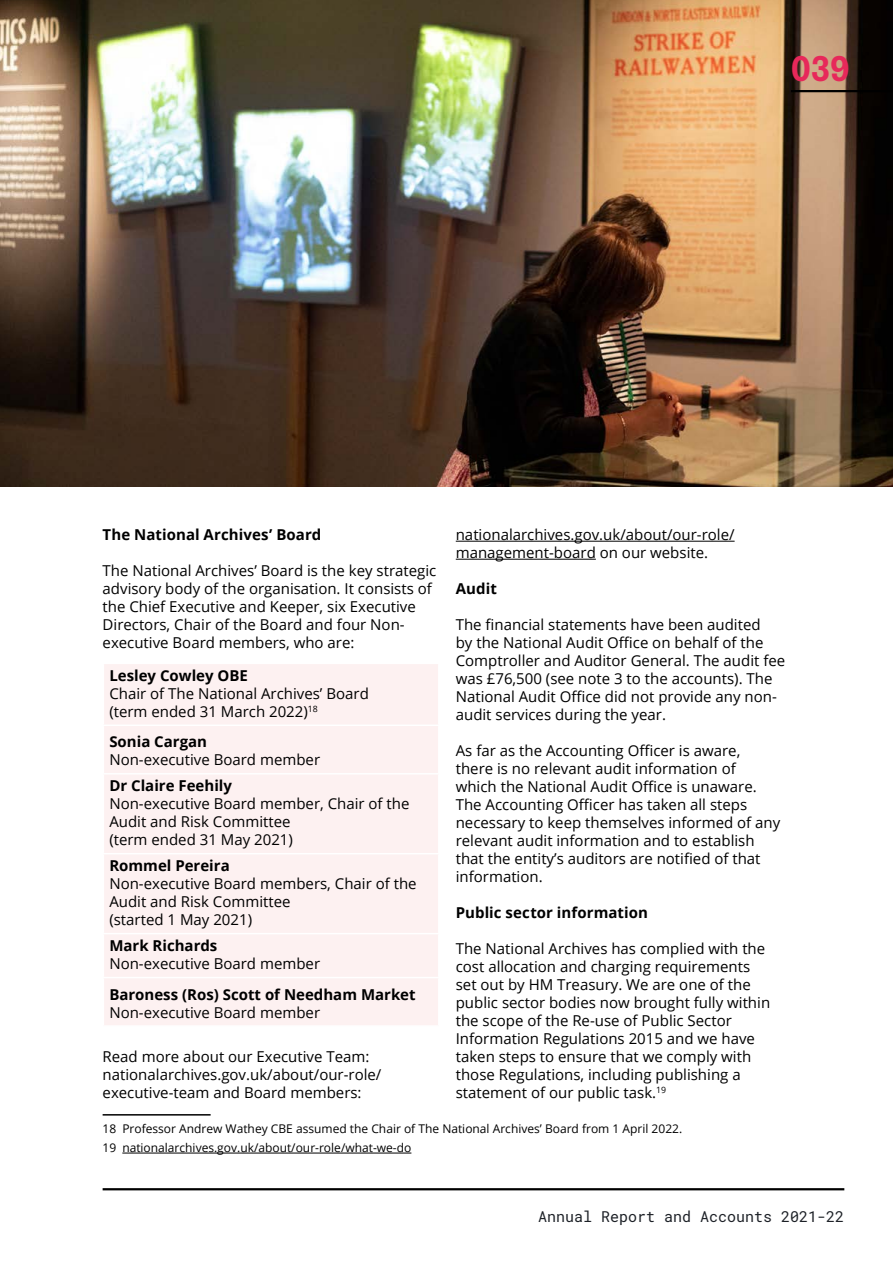
<style>
.page{position:relative;width:893px;height:1263px;background:#fff}
.page>*{position:absolute;margin:0;border:0;box-sizing:border-box;transform-origin:0 0}
.t1{font:700 condensed 36px "Supria Sans";color:#e7285a}
.Body-copy{font:15px/18px "Open Sans";color:#000}
.Body-copy-2{font:700 15px/18px "Open Sans";color:#000}
.t2{font:15px "Roboto Mono";color:#1d2127}
.H4-contents-subhead{font:700 15px "Open Sans";letter-spacing:.005em;color:#000}
.Footnote{font:12px "Open Sans";color:#000}
.s1{font-weight:700}
.s2{font-weight:400}
</style>
<div class="page">
<div style="left:104px;top:664px;width:334px;height:361px;background:#fdf1f1"></div>
<hr style="left:103px;top:724px;width:337px;height:2px;background:#fff">
<hr style="left:103px;top:773px;width:337px;height:1px;background:#fff">
<hr style="left:103px;top:853px;width:337px;height:1px;background:#fff">
<hr style="left:103px;top:933px;width:337px;height:1px;background:#fff">
<hr style="left:103px;top:977px;width:337px;height:1px;background:#fff">
<hr style="left:103px;top:1114px;width:108px;height:1px;background:#000">
<hr style="left:122px;top:1153px;width:289px;height:1px;background:#000">
<hr style="left:456px;top:541px;width:279px;height:1px;background:#000">
<hr style="left:456px;top:559px;width:140px;height:1px;background:#000">
<img style="left:0;top:0;width:893px;height:486px">
<hr style="left:103px;top:1188px;width:741px;height:2px;background:#000">
<hr style="left:791px;top:90px;width:102px;height:2px;background:#000">
<h1 class="t1" style="left:791px;top:47px;width:61px">039</h1>
<p class="Body-copy-2" style="left:103px;top:525px;width:220px">The National Archives’ Board</p>
<p class="Body-copy" style="left:103px;top:561px;width:335px">The National Archives’ Board is the key strategic advisory body of the organisation. It consists of the Chief Executive and Keeper, six Executive Directors, Chair of the Board and four Non&shy;executive Board members, who are:</p>
<p class="Body-copy-2" style="left:109px;top:666px;width:140px">Lesley Cowley OBE</p>
<p class="Body-copy" style="left:109px;top:684px;width:261px">Chair of The National Archives’ Board</p>
<p class="Body-copy" style="left:109px;top:702px;width:210px">(term ended 31 March 2022)<sup>18</sup></p>
<p class="Body-copy" style="left:109px;top:732px;width:212px"><span class="s1">Sonia Cargan<br></span>Non-executive Board member</p>
<p class="Body-copy-2" style="left:109px;top:776px;width:124px">Dr Claire Feehily</p>
<p class="Body-copy" style="left:109px;top:794px;width:302px">Non-executive Board member, Chair of the<br>Audit and Risk Committee<br>(term ended 31 May 2021)</p>
<p class="Body-copy-2" style="left:109px;top:856px;width:122px">Rommel Pereira</p>
<p class="Body-copy" style="left:109px;top:874px;width:309px">Non-executive Board members, Chair of the<br>Audit and Risk Committee<br>(started 1 May 2021)</p>
<p class="Body-copy-2" style="left:109px;top:936px;width:110px">Mark Richards</p>
<p class="Body-copy" style="left:109px;top:954px;width:212px">Non-executive Board member</p>
<p class="Body-copy-2" style="left:109px;top:985px;width:308px">Baroness (Ros) Scott of Needham Market<br><span class="s2">Non-executive Board member</span></p>
<p class="Body-copy" style="left:103px;top:1047px;width:280px">Read more about our Executive Team: nationalarchives.gov.uk/about/our-role/ executive-team and Board members:</p>
<p class="Footnote" style="left:103px;top:1121px;width:581px">18 Professor Andrew Wathey CBE assumed the Chair of The National Archives’ Board from 1 April 2022.</p>
<p class="Footnote" style="left:103px;top:1139px;width:310px">19 nationalarchives.gov.uk/about/our-role/what-we-do</p>
<p class="Body-copy" style="left:456px;top:525px;width:280px">nationalarchives.gov.uk/about/our-role/ management-board on our website.</p>
<p class="H4-contents-subhead" style="left:456px;top:578px;width:43px">Audit</p>
<p class="Body-copy" style="left:456px;top:615px;width:331px">The financial statements have been audited<br>by the National Audit Office on behalf of the Comptroller and Auditor General. The audit fee was £76,500 (see note 3 to the accounts). The National Audit Office did not provide any non&shy;audit services during the year.</p>
<p class="Body-copy" style="left:456px;top:741px;width:326px">As far as the Accounting Officer is aware, there is no relevant audit information of which the National Audit Office is unaware.<br>The Accounting Officer has taken all steps necessary to keep themselves informed of any relevant audit information and to establish that the entity’s auditors are notified of that information.</p>
<p class="H4-contents-subhead" style="left:456px;top:902px;width:194px">Public sector information</p>
<p class="Body-copy" style="left:456px;top:939px;width:316px">The National Archives has complied with the cost allocation and charging requirements set out by HM Treasury. We are one of the public sector bodies now brought fully within the scope of the Re-use of Public Sector Information Regulations 2015 and we have taken steps to ensure that we comply with those Regulations, including publishing a statement of our public task.<sup>19</sup></p>
<p class="t2" style="left:538px;top:1206px;width:308px">Annual Report and Accounts 2021-22</p>
</div>
